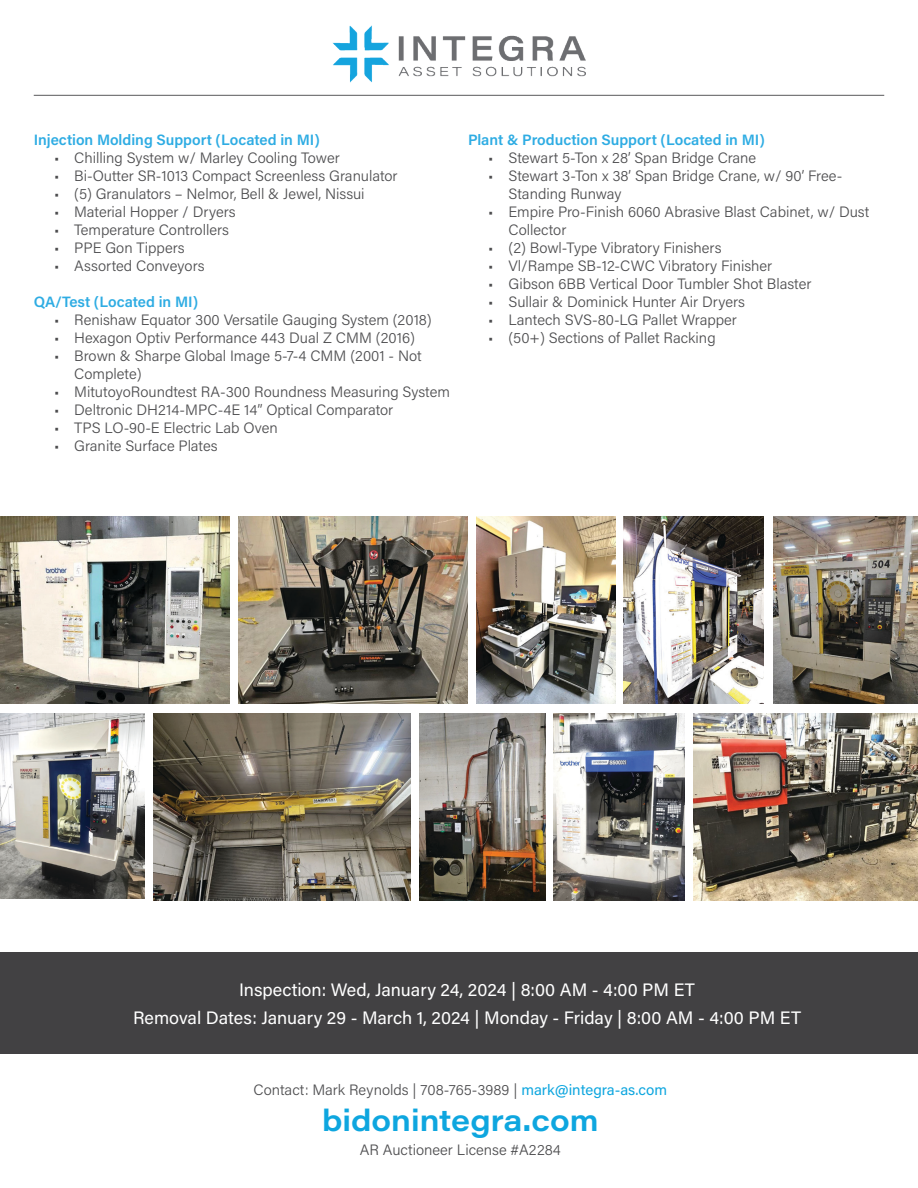
<style>
.page{position:relative;width:918px;height:1188px;background:#fff}
.page>*{position:absolute;margin:0;border:0;box-sizing:border-box;transform-origin:0 0}
.t1{font:600 30px "Acumin Pro Wide";color:#0ea6df}
.t2{font:18px "Acumin Pro";color:#fff}
.t3{font:300 15px/18px "Acumin Pro";color:#4d4d4f}
.t4{font:600 15px "Acumin Pro";color:#2eace3}
.s1{font-weight:400;color:#0ea6df}
</style>
<div class="page">
<div style="left:0;top:952px;width:918px;height:102px;background:#424143"></div>
<img style="left:332px;top:25px;width:254px;height:58px">
<hr style="left:34px;top:95px;width:850px;height:1px;background:#58595b">
<img style="left:693px;top:713px;width:225px;height:188px">
<img style="left:553px;top:713px;width:131px;height:188px">
<img style="left:420px;top:713px;width:126px;height:188px">
<img style="left:154px;top:713px;width:257px;height:188px">
<img style="left:0;top:713px;width:145px;height:186px">
<img style="left:773px;top:516px;width:145px;height:188px">
<img style="left:624px;top:516px;width:139px;height:188px">
<img style="left:476px;top:516px;width:140px;height:188px">
<img style="left:239px;top:516px;width:229px;height:188px">
<img style="left:0;top:516px;width:229px;height:188px">
<p class="t4" style="left:34px;top:129px;width:288px">Injection Molding Support (Located in MI)</p>
<p class="t3" style="left:54px;top:148px;width:287px">• Chilling System w/ Marley Cooling Tower</p>
<p class="t3" style="left:54px;top:166px;width:345px">• Bi-Outter SR-1013 Compact Screenless Granulator</p>
<p class="t3" style="left:54px;top:184px;width:312px">• (5) Granulators – Nelmor, Bell &amp; Jewel, Nissui</p>
<p class="t3" style="left:54px;top:202px;width:183px">• Material Hopper / Dryers</p>
<p class="t3" style="left:54px;top:220px;width:177px">• Temperature Controllers</p>
<p class="t3" style="left:54px;top:238px;width:132px">• PPE Gon Tippers</p>
<p class="t3" style="left:54px;top:256px;width:152px">• Assorted Conveyors</p>
<p class="t4" style="left:34px;top:291px;width:166px">QA/Test (Located in MI)</p>
<p class="t3" style="left:54px;top:310px;width:379px">• Renishaw Equator 300 Versatile Gauging System (2018)</p>
<p class="t3" style="left:54px;top:328px;width:362px">• Hexagon Optiv Performance 443 Dual Z CMM (2016)</p>
<p class="t3" style="left:74px;top:346px;width:349px;text-indent:-20px">• Brown &amp; Sharpe Global Image 5-7-4 CMM (2001 - Not<br>Complete)</p>
<p class="t3" style="left:54px;top:382px;width:397px">• MitutoyoRoundtest RA-300 Roundness Measuring System</p>
<p class="t3" style="left:54px;top:400px;width:341px">• Deltronic DH214-MPC-4E 14” Optical Comparator</p>
<p class="t3" style="left:54px;top:418px;width:225px">• TPS LO-90-E Electric Lab Oven</p>
<p class="t3" style="left:54px;top:436px;width:165px">• Granite Surface Plates</p>
<p class="t4" style="left:468px;top:129px;width:298px">Plant &amp; Production Support (Located in MI)</p>
<p class="t3" style="left:488px;top:148px;width:270px">• Stewart 5-Ton x 28’ Span Bridge Crane</p>
<p class="t3" style="left:508px;top:166px;width:336px;text-indent:-20px">• Stewart 3-Ton x 38’ Span Bridge Crane, w/ 90’ Free-<br>Standing Runway</p>
<p class="t3" style="left:508px;top:202px;width:362px;text-indent:-20px">• Empire Pro-Finish 6060 Abrasive Blast Cabinet, w/ Dust<br>Collector</p>
<p class="t3" style="left:488px;top:238px;width:235px">• (2) Bowl-Type Vibratory Finishers</p>
<p class="t3" style="left:488px;top:256px;width:285px">• Vl/Rampe SB-12-CWC Vibratory Finisher</p>
<p class="t3" style="left:488px;top:274px;width:325px">• Gibson 6BB Vertical Door Tumbler Shot Blaster</p>
<p class="t3" style="left:488px;top:292px;width:258px">• Sullair &amp; Dominick Hunter Air Dryers</p>
<p class="t3" style="left:488px;top:310px;width:250px">• Lantech SVS-80-LG Pallet Wrapper</p>
<p class="t3" style="left:488px;top:328px;width:229px">• (50+) Sections of Pallet Racking</p>
<p class="t2" style="left:239px;top:977px;width:457px">Inspection: Wed, January 24, 2024 | 8:00 AM - 4:00 PM ET</p>
<p class="t2" style="left:133px;top:1005px;width:670px">Removal Dates: January 29 - March 1, 2024 | Monday - Friday | 8:00 AM - 4:00 PM ET</p>
<p class="t3" style="left:254px;top:1080px;width:415px">Contact: Mark Reynolds | 708-765-3989 | <span class="s1">mark@integra-as.com</span></p>
<p class="t1" style="left:322px;top:1098px;width:278px">bidonintegra.com</p>
<p class="t3" style="left:360px;top:1140px;width:203px">AR Auctioneer License #A2284</p>
</div>
